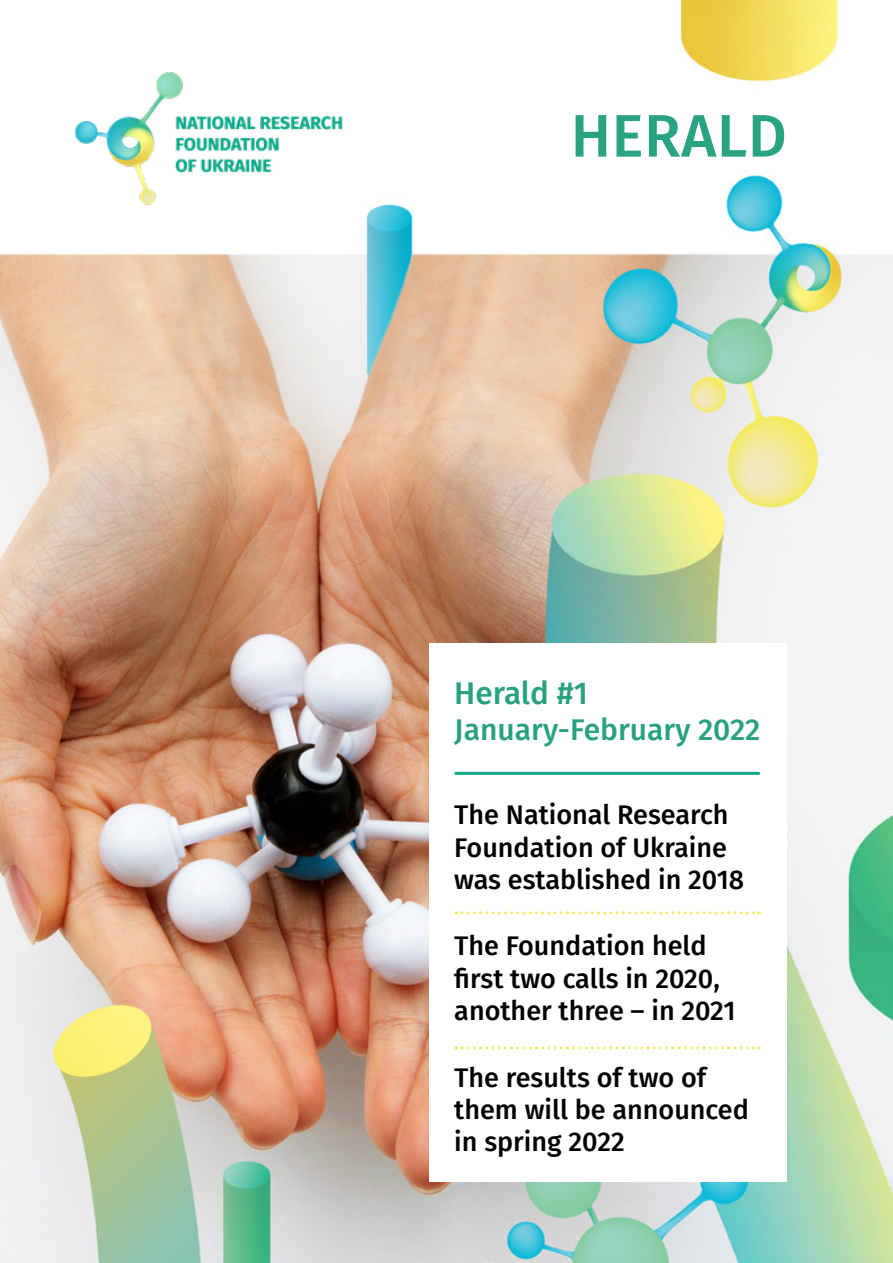
<style>
.page{position:relative;width:893px;height:1263px;background:#fff}
.page>*{position:absolute;margin:0;border:0;box-sizing:border-box;transform-origin:0 0}
.t1{font:500 60px "Fira Sans";letter-spacing:.01em;color:#29a381}
.t2{font:500 31.5px "Fira Sans";letter-spacing:-.005em;color:#28a181}
.t3{font:500 30px "Fira Sans";color:#28a181}
.t4{font:500 27px/32.4px "Fira Sans";color:#000}
</style>
<div class="page">
<img style="left:0;top:0;width:893px;height:1263px">
<div style="left:429px;top:643px;width:358px;height:538px;background:#fff"></div>
<hr style="left:456px;top:772px;width:302px;height:3px;background:#00a685">
<svg style="left:456px;top:1046px;width:303px;height:3px"></svg>
<svg style="left:456px;top:911px;width:303px;height:3px"></svg>
<img style="left:65px;top:53px;width:304px;height:160px">
<h1 class="t1" style="left:571px;top:87px;width:217px">HERALD</h1>
<p class="t2" style="left:454px;top:667px;width:135px">Herald #1</p>
<p class="t3" style="left:454px;top:705px;width:308px">January-February 2022</p>
<p class="t4" style="left:454px;top:797px;width:291px">The National Research<br>Foundation of Ukraine was established in 2018</p>
<p class="t4" style="left:454px;top:928px;width:283px">The Foundation held first two calls in 2020, another three – in 2021</p>
<p class="t4" style="left:454px;top:1060px;width:296px">The results of two of them will be announced in spring 2022</p>
</div>
